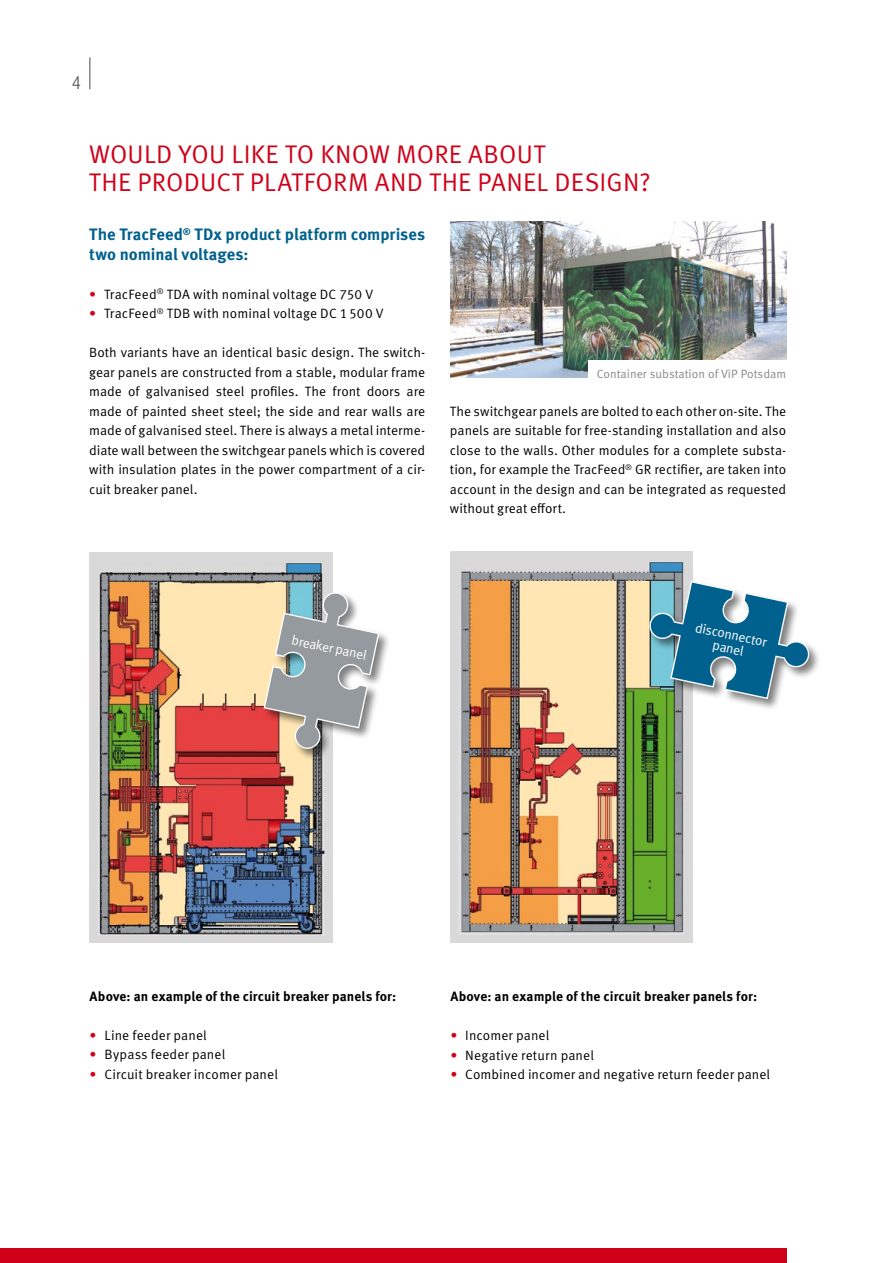
<style>
.page{position:relative;width:893px;height:1263px;background:#fff}
.page>*{position:absolute;margin:0;border:0;box-sizing:border-box;transform-origin:0 0}
.t1{font:25.5px/28.5px "Meta Pro";letter-spacing:.02em;color:#d10019}
.t2{font:300 condensed 18px "Helvetica Neue LT Std";color:#4b4b4d}
.t3{font:700 16.5px/19.5px "Meta Pro";letter-spacing:-.005em;color:#00618e}
.t4{font:13.5px/19.5px "Meta Pro";letter-spacing:.005em;color:#000;text-align:justify}
.t5{font:700 13.5px "Meta Pro";letter-spacing:.005em;color:#000}
.t6{font:13.5px/13.5px "Meta Pro";color:#fff;text-align:center}
.t7{font:12px "Meta Pro";color:#87888a}
.s1{color:#d10019}
</style>
<div class="page">
<img style="left:450px;top:552px;width:242px;height:391px">
<img style="left:89px;top:553px;width:244px;height:390px">
<img style="left:450px;top:221px;width:336px;height:157px">
<div style="left:0;top:1248px;width:787px;height:15px;background:#d10019"></div>
<hr style="left:89px;top:57px;width:1px;height:32px;background:#4b4b4d">
<div style="left:648px;top:580px;width:173px;height:131px;background:#000;opacity:.5"></div>
<svg style="left:647px;top:580px;width:164px;height:120px"></svg>
<div style="left:262px;top:591px;width:129px;height:170px;background:#000;opacity:.5"></div>
<svg style="left:263px;top:590px;width:117px;height:161px"></svg>
<div style="left:588px;top:360px;width:207px;height:26px;background:#fff"></div>
<h2 class="t2" style="left:72px;top:72px;width:10px">4</h2>
<h1 class="t1" style="left:89px;top:140px;width:454px">Would you like to know more about the product platform and</h1>
<h1 class="t1" style="left:429px;top:169px;width:64px">the pane</h1>
<h1 class="t1" style="left:537px;top:169px;width:33px">l design</h1>
<h1 class="t1" style="left:639px;top:169px;width:13px">?</h1>
<p class="t3" style="left:89px;top:225px;width:337px">The TracFeed<sup>®</sup> TDx product platform comprises two nominal voltages:</p>
<p class="t4" style="left:89px;top:285px;width:285px"><span class="s1">•</span> TracFeed<sup>®</sup> TDA with nominal voltage DC 750 V</p>
<p class="t4" style="left:89px;top:304px;width:296px"><span class="s1">•</span> TracFeed<sup>®</sup> TDB with nominal voltage DC 1500 V</p>
<p class="t4" style="left:89px;top:343px;width:337px">Both variants have an identical basic design. The switch&shy;gear panels are constructed from a stable, modular frame made of galvanised steel profiles. The front doors are made of painted sheet steel; the side and rear walls are made of galvanised steel. There is always a metal interme&shy;diate wall between the switchgear panels which is covered with insulation plates in the power compartment of a cir&shy;cuit breaker panel.</p>
<p class="t7" style="left:597px;top:366px;width:191px">Container substation of ViP Potsdam</p>
<p class="t4" style="left:450px;top:402px;width:338px">The switchgear panels are bolted to each other on-site. The panels are suitable for free-standing installation and also close to the walls. Other modules for a complete substa&shy;tion, for example the TracFeed<sup>®</sup> GR rectifier, are taken into account in the design and can be integrated as requested without great effort.</p>
<p class="t6" style="left:293px;top:633px;width:81px;rotate:12deg">breakerpanel</p>
<p class="t6" style="left:697px;top:621px;width:77px;rotate:12deg">disconnector panel</p>
<p class="t5" style="left:90px;top:988px;width:308px">Above: an example of the circuit breaker panels for:</p>
<p class="t4" style="left:90px;top:1026px;width:119px"><span class="s1">•</span> Line feeder panel</p>
<p class="t4" style="left:90px;top:1045px;width:137px"><span class="s1">•</span> Bypass feeder panel</p>
<p class="t4" style="left:90px;top:1065px;width:190px"><span class="s1">•</span> Circuit breaker incomer panel</p>
<p class="t5" style="left:450px;top:988px;width:308px">Above: an example of the circuit breaker panels for:</p>
<p class="t4" style="left:450px;top:1026px;width:100px"><span class="s1">•</span> Incomer panel</p>
<p class="t4" style="left:450px;top:1045px;width:145px"><span class="s1">•</span> Negative return panel</p>
<p class="t4" style="left:450px;top:1065px;width:321px"><span class="s1">•</span> Combined incomer and negative return feeder panel</p>
</div>
